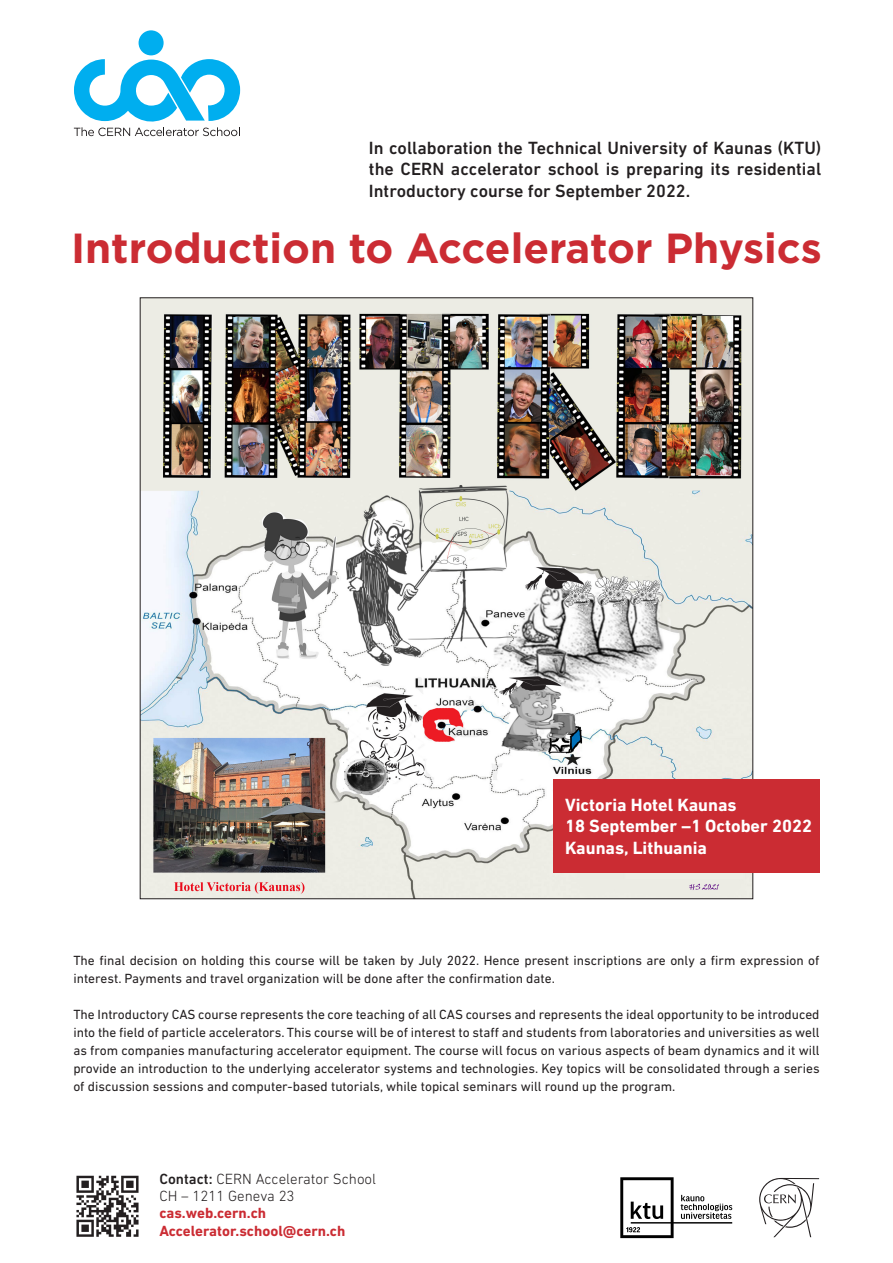
<style>
.page{position:relative;width:893px;height:1263px;background:#fff}
.page>*{position:absolute;margin:0;border:0;box-sizing:border-box;transform-origin:0 0}
.t1{font:700 42px "Gotham";color:#cb2c33}
.t2{font:500 18px/21.6px "DIN Next LT Pro";color:#231f20;text-align:justify}
.t3{font:700 18px "DIN Next LT Pro";color:#fff}
.t4{font:300 15px/17.2px "DIN Next LT Pro";color:#231f20}
.t5{font:700 15px "DIN Next LT Pro";color:#cb2c33}
.t6{font:13.5px/18px "DIN Next LT Pro";color:#231f20}
.s1{font-weight:500}
</style>
<div class="page">
<div style="left:139px;top:30px;width:25px;height:25px;background:#00aeef;border-radius:50%"></div>
<svg style="left:74px;top:59px;width:166px;height:77px"></svg>
<img style="left:76px;top:1175px;width:63px;height:62px">
<svg style="left:759px;top:1178px;width:60px;height:59px"></svg>
<img style="left:142px;top:299px;width:609px;height:598px">
<div style="left:553px;top:779px;width:267px;height:93px;background:#cb2c33"></div>
<svg style="left:620px;top:1177px;width:112px;height:61px"></svg>
<p class="t2" style="left:369px;top:137px;width:454px">In collaboration the Technical University of Kaunas (KTU) the CERN accelerator school is preparing its residential Introductory course for September 2022.</p>
<p class="t1" style="left:71px;top:224px;width:752px">Introduction to Accelerator Physics</p>
<p class="t3" style="left:565px;top:794px;width:173px">Victoria Hotel Kaunas</p>
<p class="t3" style="left:565px;top:816px;width:249px">18 September –1 October 2022</p>
<p class="t3" style="left:565px;top:837px;width:143px">Kaunas, Lithuania</p>
<p class="t6" style="left:73px;top:951px;width:748px">The final decision on holding this course will be taken by July 2022. Hence present inscriptions are only a firm expression of interest. Payments and travel organization will be done after the confirmation date.</p>
<p class="t6" style="left:73px;top:1005px;width:748px;text-align:justify">The Introductory CAS course represents the core teaching of all CAS courses and represents the ideal opportunity to be introduced into the field of particle accelerators. This course will be of interest to staff and students from laboratories and universities as well as from companies manufacturing accelerator equipment. The course will focus on various aspects of beam dynamics and it will provide an introduction to the underlying accelerator systems and technologies. Key topics will be consolidated through a series of discussion sessions and computer-based tutorials, while topical seminars will round up the program.</p>
<p class="t4" style="left:159px;top:1170px;width:218px"><span class="s1">Contact:</span> CERN Accelerator School<br>CH – 1211 Geneva 23</p>
<p class="t5" style="left:159px;top:1204px;width:108px">cas.web.cern.ch</p>
<p class="t5" style="left:159px;top:1222px;width:187px">Accelerator.school@cern.ch</p>
</div>
